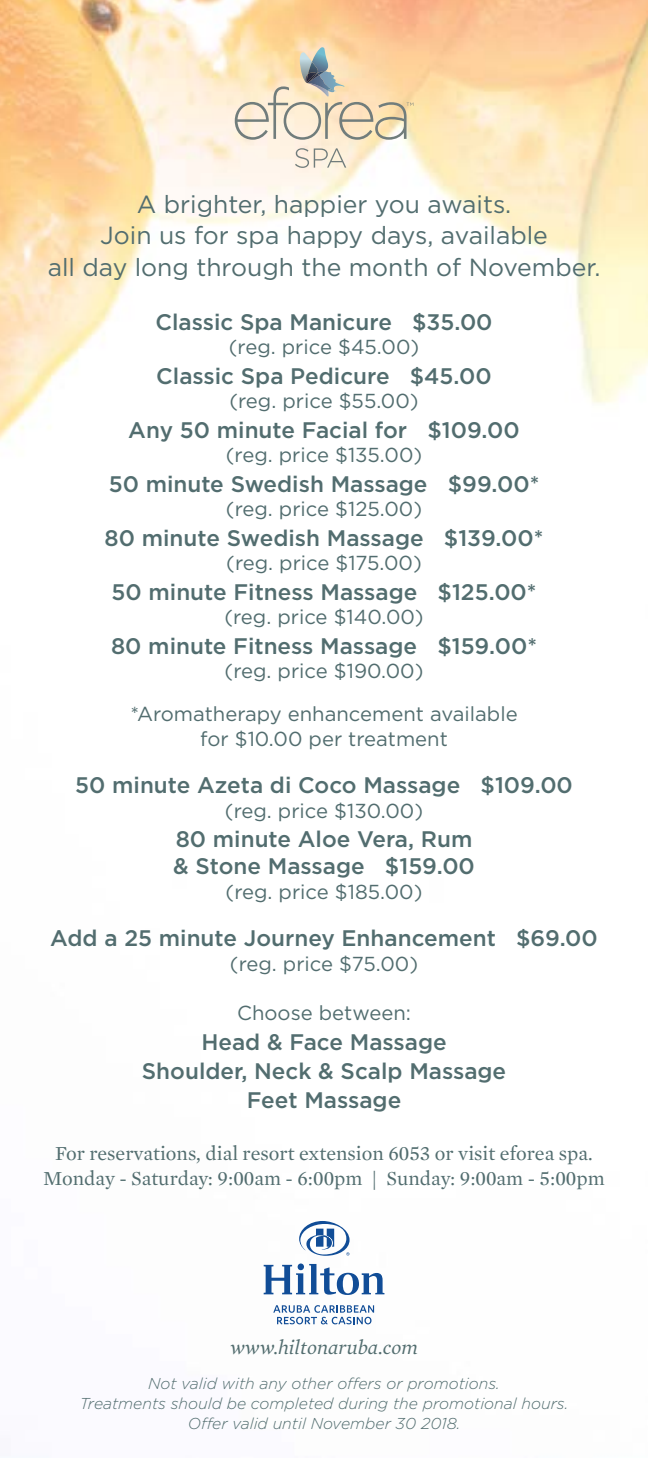
<style>
.page{position:relative;width:648px;height:1458px;background:#fff}
.page>*{position:absolute;margin:0;border:0;box-sizing:border-box;transform-origin:0 0}
.t1{font:24.75px/31.5px "Gotham";color:#526d6f;text-align:center}
.t2{font:500 22.5px/29.2px "Gotham";color:#526d6f}
.t3{font:20.25px/42.8px "Gotham";color:#526d6f;text-align:center}
.t4{font:20.25px/24.3px "Mercury Tabular G1";color:#526d6f;text-align:center}
.t5{font:italic 20.25px "Mercury Tabular G1";color:#526d6f}
.t6{font:italic 300 15.75px/20.2px "Gotham";color:#526d6f;text-align:center}
</style>
<div class="page">
<img style="left:0;top:0;width:648px;height:1325px">
<svg style="left:235px;top:47px;width:178px;height:93px;background:#e7d4b3"></svg>
<svg style="left:295px;top:148px;width:51px;height:20px"></svg>
<svg style="left:273px;top:1305px;width:101px;height:19px"></svg>
<svg style="left:299px;top:1221px;width:51px;height:35px"></svg>
<svg style="left:264px;top:1264px;width:120px;height:31px"></svg>
<p class="t1" style="left:48px;top:188px;width:554px">A brighter, happier you awaits.<br>Join us for spa happy days, available<br>all day long through the month of November.</p>
<p class="t2" style="left:156px;top:307px;width:339px">Classic Spa Manicure $35.00</p>
<p class="t3" style="left:229px;top:325px;width:192px">(reg. price $45.00)</p>
<p class="t2" style="left:156px;top:361px;width:337px">Classic Spa Pedicure $45.00</p>
<p class="t3" style="left:229px;top:379px;width:191px">(reg. price $55.00)</p>
<p class="t2" style="left:128px;top:415px;width:393px">Any 50 minute Facial for $109.00</p>
<p class="t3" style="left:226px;top:433px;width:198px">(reg. price $135.00)</p>
<p class="t2" style="left:109px;top:469px;width:432px">50 minute Swedish Massage $99.00*</p>
<p class="t3" style="left:226px;top:487px;width:198px">(reg. price $125.00)</p>
<p class="t2" style="left:105px;top:523px;width:440px">80 minute Swedish Massage $139.00*</p>
<p class="t3" style="left:226px;top:541px;width:197px">(reg. price $175.00)</p>
<p class="t2" style="left:112px;top:577px;width:427px">50 minute Fitness Massage $125.00*</p>
<p class="t3" style="left:224px;top:595px;width:201px">(reg. price $140.00)</p>
<p class="t2" style="left:111px;top:631px;width:427px">80 minute Fitness Massage $159.00*</p>
<p class="t3" style="left:130px;top:649px;width:389px">(reg. price $190.00)<br>*Aromatherapy enhancement available</p>
<p class="t3" style="left:200px;top:717px;width:249px">for $10.00 per treatment</p>
<p class="t2" style="left:75px;top:770px;width:499px">50 minute Azeta di Coco Massage $109.00</p>
<p class="t3" style="left:225px;top:789px;width:200px">(reg. price $130.00)</p>
<p class="t2" style="left:173px;top:825px;width:303px;line-height:27px">80 minute Aloe Vera, Rum &amp; Stone Massage $159.00</p>
<p class="t3" style="left:226px;top:870px;width:198px">(reg. price $185.00)</p>
<p class="t2" style="left:50px;top:923px;width:549px">Add a 25 minute Journey Enhancement $69.00</p>
<p class="t3" style="left:230px;top:942px;width:190px">(reg. price $75.00)</p>
<p class="t3" style="left:237px;top:991px;width:175px">Choose between:</p>
<p class="t2" style="left:142px;top:1027px;width:366px;text-align:center">Head &amp; Face Massage<br>Shoulder, Neck &amp; Scalp Massage<br>Feet Massage</p>
<p class="t4" style="left:43px;top:1142px;width:563px">For reservations, dial resort extension 6053 or visit eforea spa.<br>Monday - Saturday: 9:00am - 6:00pm | Sunday: 9:00am - 5:00pm</p>
<p class="t5" style="left:230px;top:1335px;width:190px">www.hiltonaruba.com</p>
<p class="t6" style="left:80px;top:1372px;width:490px">Not valid with any other offers or promotions.<br>Treatments should be completed during the promotional hours.<br>Offer valid until November 30 2018.</p>
</div>
